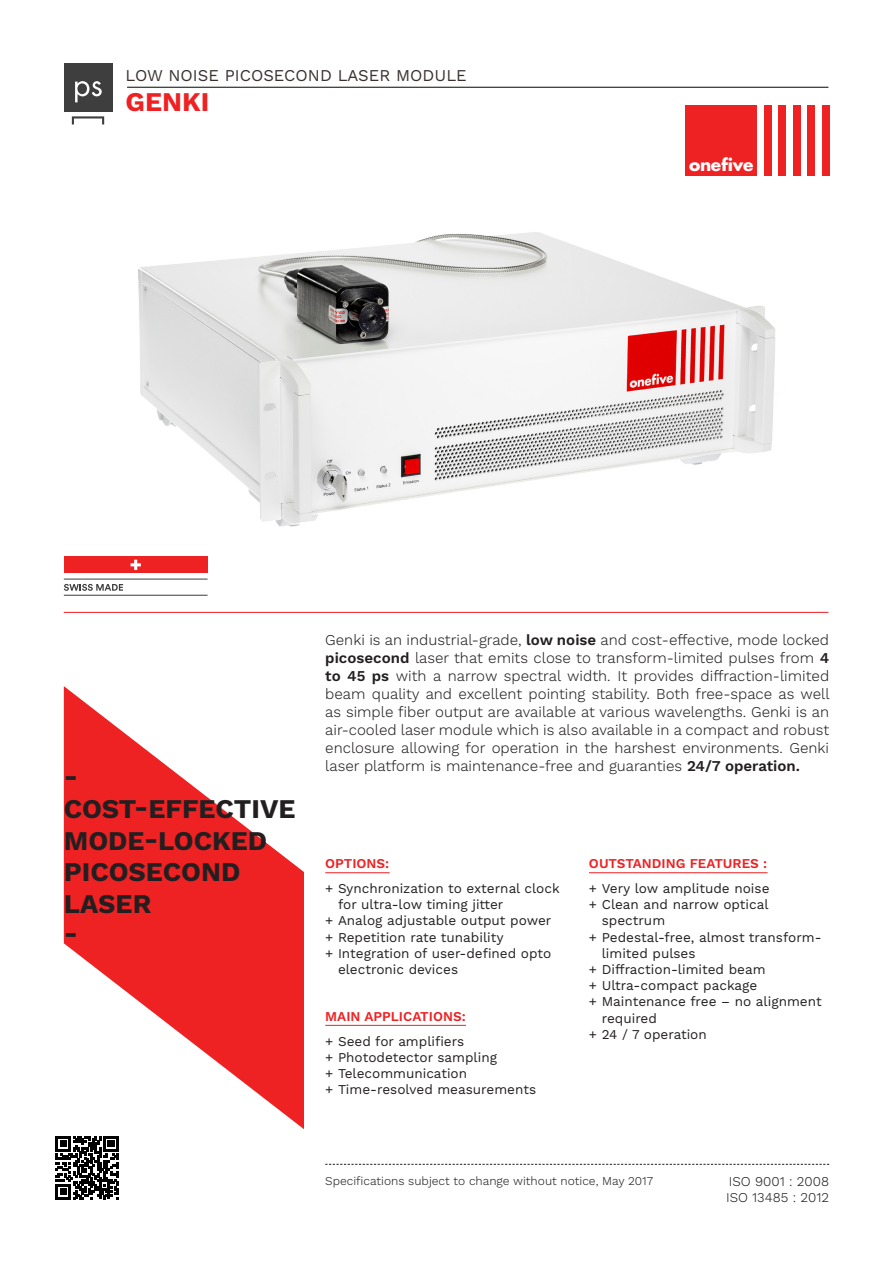
<style>
.page{position:relative;width:893px;height:1263px;background:#fff}
.page>*{position:absolute;margin:0;border:0;box-sizing:border-box;transform-origin:0 0}
.BIG_TXT{font:700 27px/31.5px "Work Sans";color:#231f20}
.Laser_NAME{font:700 27px "Work Sans";color:#ee2123}
.t1{font:700 16.65px "Futura Std";letter-spacing:-.02em;color:#fff}
.sous-titre{font:16.5px "Work Sans";color:#38312f}
.Main_description{font:300 15px/18px "Work Sans";color:#231f20;text-align:justify}
.t2{font:13.5px/16.2px "Work Sans";color:#231f20}
.Title_bullet{font:600 13.5px "Work Sans";color:#ee2123}
.Bullet{font:300 13.5px "Work Sans";color:#231f20}
.Bullet-2{font:300 12px "Work Sans";color:#231f20}
.s1{font-weight:600}
</style>
<div class="page">
<svg style="left:64px;top:686px;width:240px;height:514px;fill:#ee2123"></svg>
<svg style="left:325px;top:1164px;width:504px;height:1px"></svg>
<img style="left:138px;top:232px;width:638px;height:295px">
<div style="left:685px;top:105px;width:72px;height:71px;background:#ee2123"></div>
<div style="left:808px;top:105px;width:7px;height:71px;background:#ee2123"></div>
<div style="left:793px;top:105px;width:7px;height:71px;background:#ee2123"></div>
<div style="left:779px;top:105px;width:7px;height:71px;background:#ee2123"></div>
<div style="left:764px;top:105px;width:8px;height:71px;background:#ee2123"></div>
<div style="left:822px;top:105px;width:7px;height:71px;background:#ee2123"></div>
<hr style="left:64px;top:579px;width:144px;height:1px;background:#3c3c3d">
<hr style="left:64px;top:595px;width:144px;height:1px;background:#3c3c3d">
<div style="left:64px;top:557px;width:144px;height:16px;background:#ee2123"></div>
<svg style="left:131px;top:560px;width:10px;height:10px"></svg>
<svg style="left:64px;top:584px;width:59px;height:7px"></svg>
<hr style="left:127px;top:87px;width:701px;height:1px;background:#040503">
<hr style="left:64px;top:612px;width:764px;height:1px;background:#ee1d23">
<div style="left:64px;top:64px;width:48px;height:48px;background:#3e3e3f"></div>
<svg style="left:72px;top:116px;width:32px;height:8px"></svg>
<svg style="left:75px;top:81px;width:27px;height:21px"></svg>
<hr style="left:589px;top:872px;width:179px;height:1px;background:#ee2123">
<svg style="left:56px;top:1136px;width:63px;height:63px"></svg>
<hr style="left:325px;top:872px;width:65px;height:1px;background:#ee2123">
<hr style="left:325px;top:1025px;width:141px;height:1px;background:#ee2123">
<p class="sous-titre" style="left:126px;top:65px;width:343px">LOW NOISE PICOSECOND LASER MODULE</p>
<p class="Laser_NAME" style="left:126px;top:86px;width:85px">GENKI</p>
<p class="t1" style="left:689px;top:154px;width:66px">onefive</p>
<p class="BIG_TXT" style="left:64px;top:763px;width:16px">-</p>
<p class="BIG_TXT" style="left:64px;top:794px;width:233px">COST-EFFECTIVE</p>
<p class="BIG_TXT" style="left:64px;top:826px;width:205px">MODE-LOCKED</p>
<p class="BIG_TXT" style="left:64px;top:857px;width:178px">PICOSECOND<br>LASER</p>
<p class="BIG_TXT" style="left:64px;top:920px;width:16px">-</p>
<p class="Main_description" style="left:325px;top:631px;width:506px">Genki is an industrial-grade, <span class="s1">low noise</span> and cost-effective, mode locked <span class="s1">picosecond</span> laser that emits close to transform-limited pulses from <span class="s1">4 to 45 ps</span> with a narrow spectral width. It provides diffraction-limited beam quality and excellent pointing stability. Both free-space as well as simple fiber output are available at various wavelengths. Genki is an air-cooled laser module which is also available in a compact and robust enclosure allowing for operation in the harshest environments. Genki laser platform is maintenance-free and guaranties <span class="s1">24/7 operation.</span></p>
<p class="Title_bullet" style="left:325px;top:856px;width:66px">OPTIONS:</p>
<p class="t2" style="left:338px;top:881px;width:223px;text-indent:-13px">+ Synchronization to external clock for ultra-low timing jitter</p>
<p class="t2" style="left:325px;top:913px;width:228px">+ Analog adjustable output power</p>
<p class="t2" style="left:325px;top:929px;width:180px">+ Repetition rate tunability</p>
<p class="t2" style="left:338px;top:946px;width:215px;text-indent:-13px">+ Integration of user-defined opto electronic devices</p>
<p class="Title_bullet" style="left:325px;top:1008px;width:142px">MAIN APPLICATIONS:</p>
<p class="t2" style="left:325px;top:1033px;width:140px">+ Seed for amplifiers</p>
<p class="t2" style="left:325px;top:1050px;width:173px">+ Photodetector sampling</p>
<p class="t2" style="left:325px;top:1066px;width:143px">+ Telecommunication</p>
<p class="t2" style="left:325px;top:1082px;width:212px">+ Time-resolved measurements</p>
<p class="Title_bullet" style="left:589px;top:856px;width:180px">OUTSTANDING FEATURES :</p>
<p class="t2" style="left:589px;top:881px;width:182px">+ Very low amplitude noise</p>
<p class="t2" style="left:602px;top:897px;width:168px;text-indent:-13px">+ Clean and narrow optical spectrum</p>
<p class="t2" style="left:602px;top:929px;width:221px;text-indent:-13px">+ Pedestal-free, almost transform&shy;limited pulses</p>
<p class="t2" style="left:589px;top:962px;width:178px">+ Diffraction-limited beam</p>
<p class="t2" style="left:589px;top:978px;width:170px">+ Ultra-compact package</p>
<p class="t2" style="left:602px;top:994px;width:221px;text-indent:-13px">+ Maintenance free – no alignment required</p>
<p class="t2" style="left:589px;top:1027px;width:119px">+ 24 / 7 operation</p>
<p class="Bullet-2" style="left:325px;top:1174px;width:329px">Specifications subject to change without notice, May 2017</p>
<p class="Bullet" style="left:729px;top:1173px;width:102px">ISO 9001 : 2008</p>
<p class="Bullet" style="left:726px;top:1190px;width:105px">ISO 13485 : 2012</p>
</div>
